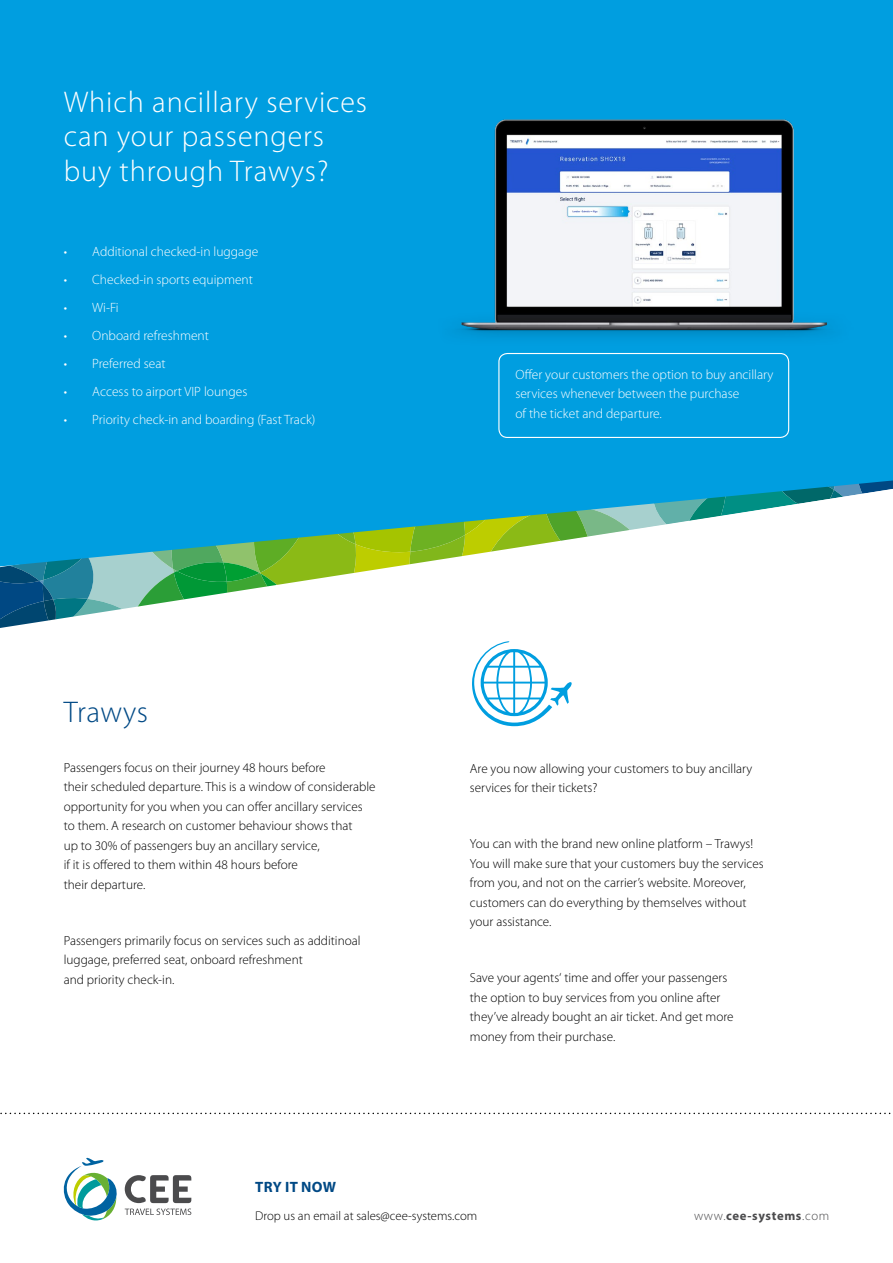
<style>
.page{position:relative;width:893px;height:1263px;background:#fff}
.page>*{position:absolute;margin:0;border:0;box-sizing:border-box;transform-origin:0 0}
.t1{font:300 30px/34.5px "Myriad Pro";letter-spacing:.03em;color:#fff}
.t2{font:300 30px "Myriad Pro";letter-spacing:.02em;color:#004985}
.t3{font:700 15px "Myriad Pro";letter-spacing:.02em;color:#004985}
.t4{font:300 13.5px/19.5px "Myriad Pro";color:#fff}
.t5{font:300 13.2px/19.5px "Myriad Pro";color:#000}
.t6{font:300 12.75px "Myriad Pro";color:#000}
.t7{font:700 12.75px "Myriad Pro";letter-spacing:.05em;color:#4b4b4d}
.s1{font-weight:300}
</style>
<div class="page">
<svg style="left:0;top:566px;width:398px;height:62px"></svg>
<svg style="left:0;top:0;width:893px;height:566px;background:#14a4d9"></svg>
<svg style="left:64px;top:1158px;width:127px;height:62px"></svg>
<svg style="left:0;top:1113px;width:891px;height:1px"></svg>
<img style="left:404px;top:50px;width:481px;height:333px">
<div style="left:498px;top:353px;width:291px;height:85px;border:1px solid #fff;border-radius:9px"></div>
<svg style="left:472px;top:641px;width:100px;height:85px"></svg>
<h1 class="t1" style="left:64px;top:85px;width:305px">Which ancillary services can your passengers buy through Trawys?</h1>
<p class="t4" style="left:64px;top:242px;width:196px">• Additional checked-in luggage</p>
<p class="t4" style="left:64px;top:270px;width:191px">• Checked-in sports equipment</p>
<p class="t4" style="left:64px;top:298px;width:56px">• Wi-Fi</p>
<p class="t4" style="left:64px;top:326px;width:147px">• Onboard refreshment</p>
<p class="t4" style="left:64px;top:354px;width:103px">• Preferred seat</p>
<p class="t4" style="left:64px;top:382px;width:185px">• Access to airport VIP lounges</p>
<p class="t4" style="left:64px;top:410px;width:253px">• Priority check-in and boarding (Fast Track)</p>
<p class="t4" style="left:515px;top:365px;width:260px">Offer your customers the option to buy ancillary services whenever between the purchase<br>of the ticket and departure.</p>
<h1 class="t2" style="left:64px;top:696px;width:86px">Trawys</h1>
<p class="t5" style="left:64px;top:758px;width:313px">Passengers focus on their journey 48 hours before<br>their scheduled departure. This is a window of considerable opportunity for you when you can offer ancillary services to them. A research on customer behaviour shows that<br>up to 30% of passengers buy an ancillary service,<br>if it is offered to them within 48 hours before<br>their departure.</p>
<p class="t5" style="left:64px;top:931px;width:298px">Passengers primarily focus on services such as additinoal luggage, preferred seat, onboard refreshment<br>and priority check-in.</p>
<p class="t5" style="left:470px;top:759px;width:284px">Are you now allowing your customers to buy ancillary services for their tickets?</p>
<p class="t5" style="left:470px;top:834px;width:295px">You can with the brand new online platform – Trawys!<br>You will make sure that your customers buy the services from you, and not on the carrier’s website. Moreover, customers can do everything by themselves without your assistance.</p>
<p class="t5" style="left:470px;top:968px;width:265px">Save your agents‘ time and offer your passengers the option to buy services from you online after they’ve already bought an air ticket. And get more money from their purchase.</p>
<p class="t3" style="left:255px;top:1177px;width:82px">TRY IT NOW</p>
<p class="t6" style="left:255px;top:1209px;width:224px">Drop us an email at sales@cee-systems.com</p>
<p class="t7" style="left:694px;top:1208px;width:137px"><span class="s1">www.</span>cee-systems<span class="s1">.com</span></p>
</div>
